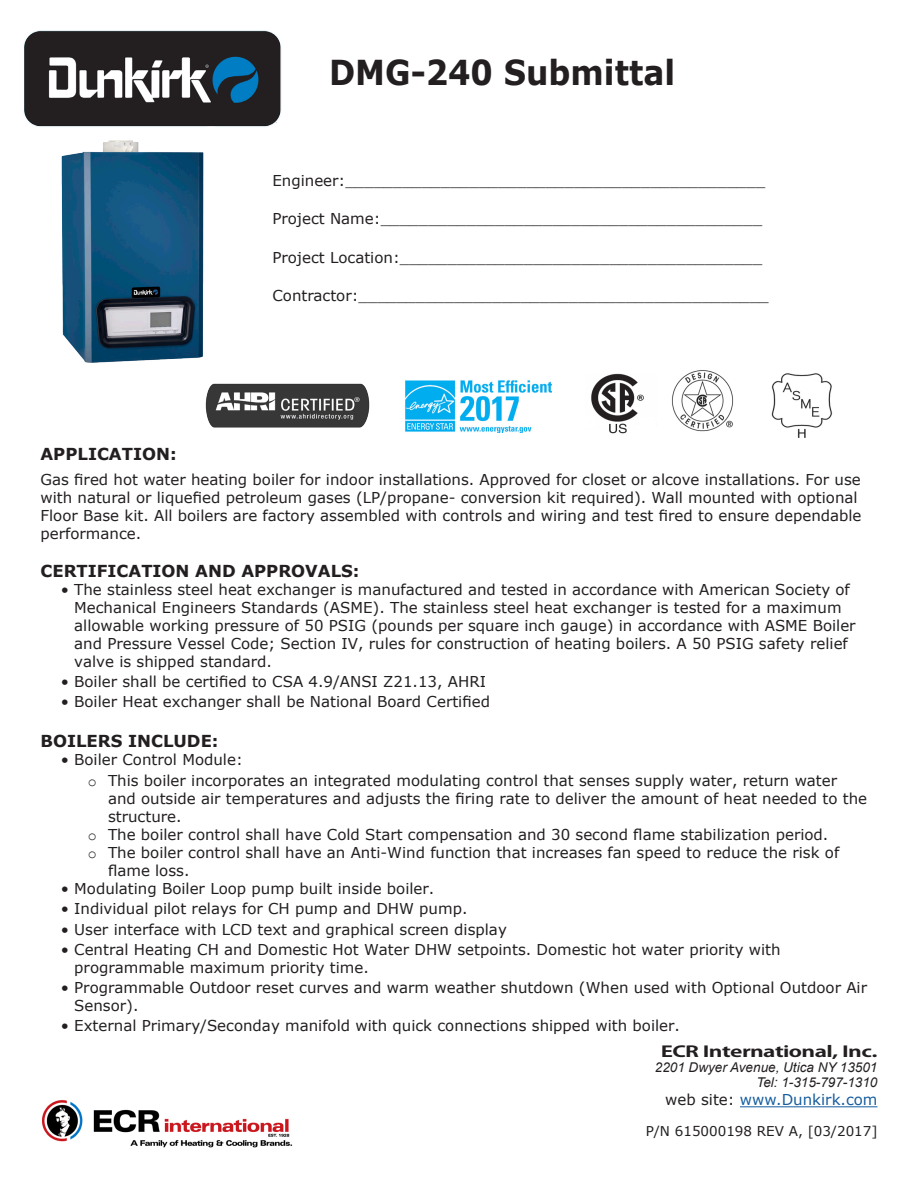
<style>
.page{position:relative;width:918px;height:1188px;background:#fff}
.page>*{position:absolute;margin:0;border:0;box-sizing:border-box;transform-origin:0 0}
.t1{font:700 34.35px "Verdana";color:#231f20;scale:.92 1}
.t2{font:700 16.5px "Verdana";color:#231f20}
.t3{font:15px/18px "Verdana";color:#231f20}
.t4{font:15px "Verdana";color:#175d9e}
.t5{font:700 15px "Koz Go Pro";letter-spacing:-.025em;color:#231f20;scale:1.5 1}
.t6{font:italic 13.5px "Arial";color:#231f20}
.t7{font:13.5px "Verdana";color:#231f20}
.s1{font-family:"Courier New"}
.s2{color:#231f20}
</style>
<div class="page">
<img style="left:43px;top:1100px;width:250px;height:48px">
<img style="left:24px;top:30px;width:257px;height:97px">
<img style="left:61px;top:140px;width:143px;height:223px">
<hr style="left:740px;top:1106px;width:137px;height:1px;background:#175d9e">
<img style="left:671px;top:370px;width:63px;height:62px">
<img style="left:591px;top:373px;width:53px;height:61px">
<img style="left:771px;top:373px;width:62px;height:65px">
<img style="left:205px;top:383px;width:165px;height:45px">
<img style="left:405px;top:380px;width:147px;height:52px">
<h1 class="t1" style="left:329px;top:48px;width:378px">DMG-240 Submittal</h1>
<p class="t3" style="left:272px;top:172px;width:494px">Engineer:____________________________________________</p>
<p class="t3" style="left:272px;top:210px;width:491px">Project Name:________________________________________</p>
<p class="t3" style="left:272px;top:248px;width:491px">Project Location:______________________________________</p>
<p class="t3" style="left:272px;top:286px;width:498px">Contractor:___________________________________________</p>
<p class="t2" style="left:40px;top:443px;width:138px">APPLICATION:</p>
<p class="t3" style="left:40px;top:470px;width:823px">Gas fired hot water heating boiler for indoor installations. Approved for closet or alcove installations. For use with natural or liquefied petroleum gases (LP/propane- conversion kit required). Wall mounted with optional Floor Base kit. All boilers are factory assembled with controls and wiring and test fired to ensure dependable performance.</p>
<p class="t2" style="left:40px;top:559px;width:321px">CERTIFICATION AND APPROVALS:</p>
<p class="t3" style="left:74px;top:580px;width:783px;text-indent:-14px">• The stainless steel heat exchanger is manufactured and tested in accordance with American Society of Mechanical Engineers Standards (ASME). The stainless steel heat exchanger is tested for a maximum allowable working pressure of 50 PSIG (pounds per square inch gauge) in accordance with ASME Boiler and Pressure Vessel Code; Section IV, rules for construction of heating boilers. A 50 PSIG safety relief valve is shipped standard.</p>
<p class="t3" style="left:61px;top:672px;width:427px">• Boiler shall be certified to CSA 4.9/ANSI Z21.13, AHRI</p>
<p class="t3" style="left:61px;top:693px;width:431px">• Boiler Heat exchanger shall be National Board Certified</p>
<p class="t2" style="left:40px;top:729px;width:180px">BOILERS INCLUDE:</p>
<p class="t3" style="left:61px;top:750px;width:184px">• Boiler Control Module:</p>
<p class="t3" style="left:108px;top:772px;width:761px;text-indent:-20px"><span class="s1">ο</span> This boiler incorporates an integrated modulating control that senses supply water, return water and outside air temperatures and adjusts the firing rate to deliver the amount of heat needed to the structure.</p>
<p class="t3" style="left:88px;top:826px;width:742px"><span class="s1">ο</span> The boiler control shall have Cold Start compensation and 30 second flame stabilization period.</p>
<p class="t3" style="left:108px;top:844px;width:733px;text-indent:-20px"><span class="s1">ο</span> The boiler control shall have an Anti-Wind function that increases fan speed to reduce the risk of flame loss.</p>
<p class="t3" style="left:61px;top:880px;width:375px">• Modulating Boiler Loop pump built inside boiler.</p>
<p class="t3" style="left:61px;top:900px;width:408px">• Individual pilot relays for CH pump and DHW pump.</p>
<p class="t3" style="left:61px;top:920px;width:448px">• User interface with LCD text and graphical screen display</p>
<p class="t3" style="left:74px;top:940px;width:708px;text-indent:-14px">• Central Heating CH and Domestic Hot Water DHW setpoints. Domestic hot water priority with programmable maximum priority time.</p>
<p class="t3" style="left:74px;top:978px;width:794px;text-indent:-14px">• Programmable Outdoor reset curves and warm weather shutdown (When used with Optional Outdoor Air<br>Sensor).</p>
<p class="t3" style="left:61px;top:1017px;width:621px">• External Primary/Seconday manifold with quick connections shipped with boiler.</p>
<p class="t5" style="left:661px;top:1042px;width:146px">ECR International, Inc.</p>
<p class="t6" style="left:655px;top:1059px;width:224px">2201 Dwyer Avenue, Utica NY 13501</p>
<p class="t6" style="left:756px;top:1074px;width:123px">Tel: 1-315-797-1310</p>
<p class="t4" style="left:665px;top:1090px;width:214px"><span class="s2">web site:</span> www.Dunkirk.com</p>
<p class="t7" style="left:646px;top:1122px;width:233px">P/N 615000198 REV A, [03/2017]</p>
</div>
